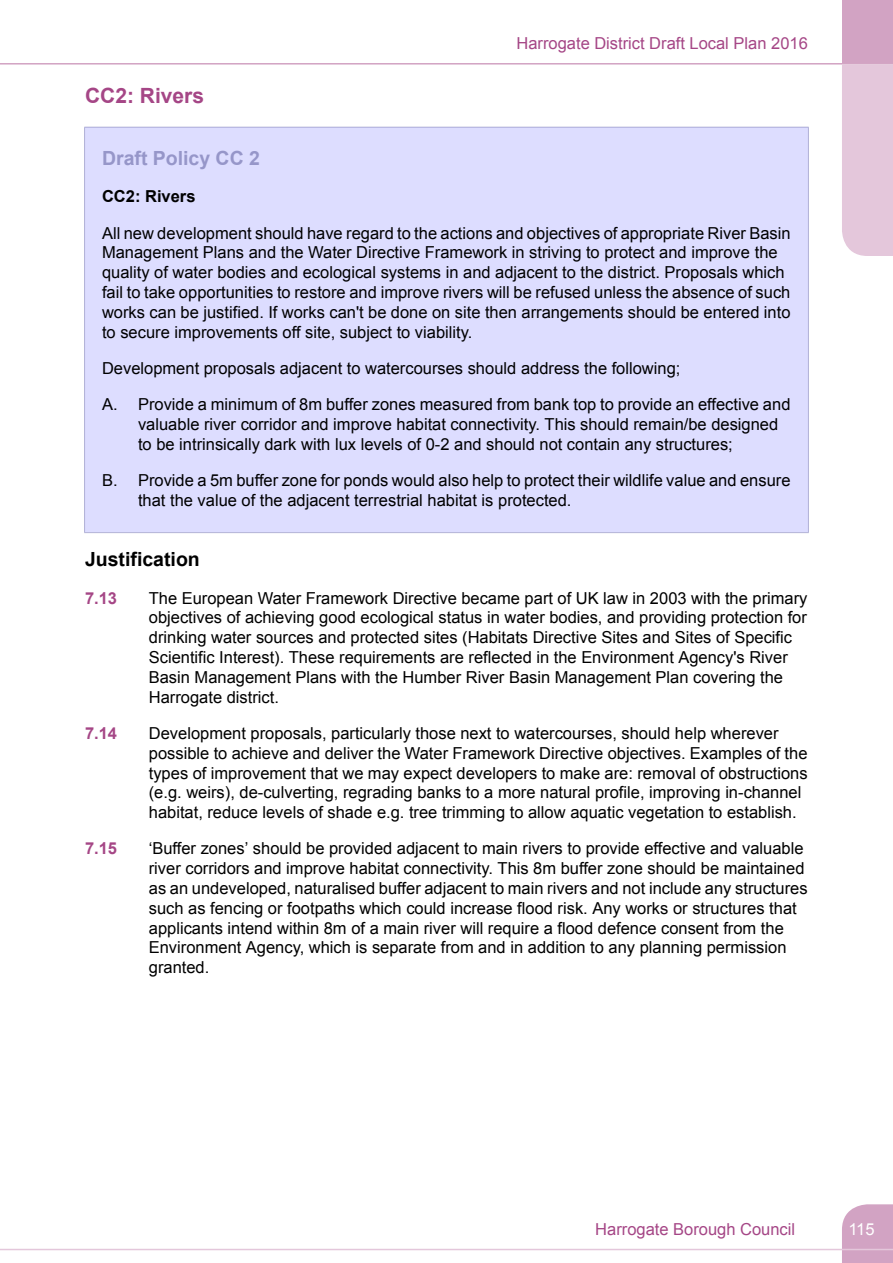
<style>
.page{position:relative;width:893px;height:1263px;background:#fff}
.page>*{position:absolute;margin:0;border:0;box-sizing:border-box;transform-origin:0 0}
.t1{font:700 21px "Arial";color:#a54686}
.t2{font:700 19.5px "Arial";color:#9696c9}
.t3{font:700 19.5px "Arial";color:#000}
.t4{font:16.5px/19.8px "Arial";color:#000}
.t5{font:16.5px "Arial";color:#a54686}
.t6{font:700 16.5px "Arial";color:#a54686}
.t7{font:700 16.5px "Arial";color:#000}
.t8{font:16.5px "Arial";color:#fff}
</style>
<div class="page">
<svg style="left:0;top:1204px;width:893px;height:59px"></svg>
<div style="left:842px;top:0;width:51px;height:63px;background:#d2a3c3"></div>
<svg style="left:0;top:63px;width:893px;height:470px"></svg>
<p class="t1" style="left:85px;top:88px;width:120px">CC2: Rivers</p>
<p class="t5" style="left:516px;top:37px;width:293px">Harrogate District Draft Local Plan 2016</p>
<p class="t2" style="left:102px;top:151px;width:160px">Draft Policy CC 2</p>
<p class="t7" style="left:102px;top:190px;width:95px">CC2: Rivers</p>
<p class="t4" style="left:102px;top:224px;width:690px">All new development should have regard to the actions and objectives of appropriate River Basin Management Plans and the Water Directive Framework in striving to protect and improve the quality of water bodies and ecological systems in and adjacent to the district. Proposals which fail to take opportunities to restore and improve rivers will be refused unless the absence of such works can be justified. If works can't be done on site then arrangements should be entered into to secure improvements off site, subject to viability.</p>
<p class="t4" style="left:102px;top:351px;width:690px;line-height:36.3px">Development proposals adjacent to watercourses should address the following;<br>A. Provide a minimum of 8m buffer zones measured from bank top to provide an effective and</p>
<p class="t4" style="left:138px;top:416px;width:642px">valuable river corridor and improve habitat connectivity. This should remain/be designed to be intrinsically dark with lux levels of 0-2 and should not contain any structures;</p>
<p class="t4" style="left:138px;top:472px;width:654px;text-indent:-36px">B. Provide a 5m buffer zone for ponds would also help to protect their wildlife value and ensure that the value of the adjacent terrestrial habitat is protected.</p>
<p class="t3" style="left:85px;top:552px;width:116px">Justification</p>
<p class="t6" style="left:85px;top:592px;width:34px">7.13</p>
<p class="t4" style="left:149px;top:589px;width:660px">The European Water Framework Directive became part of UK law in 2003 with the primary objectives of achieving good ecological status in water bodies, and providing protection for drinking water sources and protected sites (Habitats Directive Sites and Sites of Specific Scientific Interest). These requirements are reflected in the Environment Agency's River Basin Management Plans with the Humber River Basin Management Plan covering the Harrogate district.</p>
<p class="t6" style="left:85px;top:727px;width:34px">7.14</p>
<p class="t4" style="left:149px;top:725px;width:660px">Development proposals, particularly those next to watercourses, should help wherever possible to achieve and deliver the Water Framework Directive objectives. Examples of the types of improvement that we may expect developers to make are: removal of obstructions (e.g. weirs), de-culverting, regrading banks to a more natural profile, improving in-channel habitat, reduce levels of shade e.g. tree trimming to allow aquatic vegetation to establish.</p>
<p class="t6" style="left:85px;top:842px;width:34px">7.15</p>
<p class="t4" style="left:149px;top:840px;width:660px">‘Buffer zones’ should be provided adjacent to main rivers to provide effective and valuable river corridors and improve habitat connectivity. This 8m buffer zone should be maintained as an undeveloped, naturalised buffer adjacent to main rivers and not include any structures such as fencing or footpaths which could increase flood risk. Any works or structures that applicants intend within 8m of a main river will require a flood defence consent from the Environment Agency, which is separate from and in addition to any planning permission granted.</p>
<p class="t5" style="left:595px;top:1222px;width:201px">Harrogate Borough Council</p>
<p class="t8" style="left:848px;top:1222px;width:28px">115</p>
</div>
